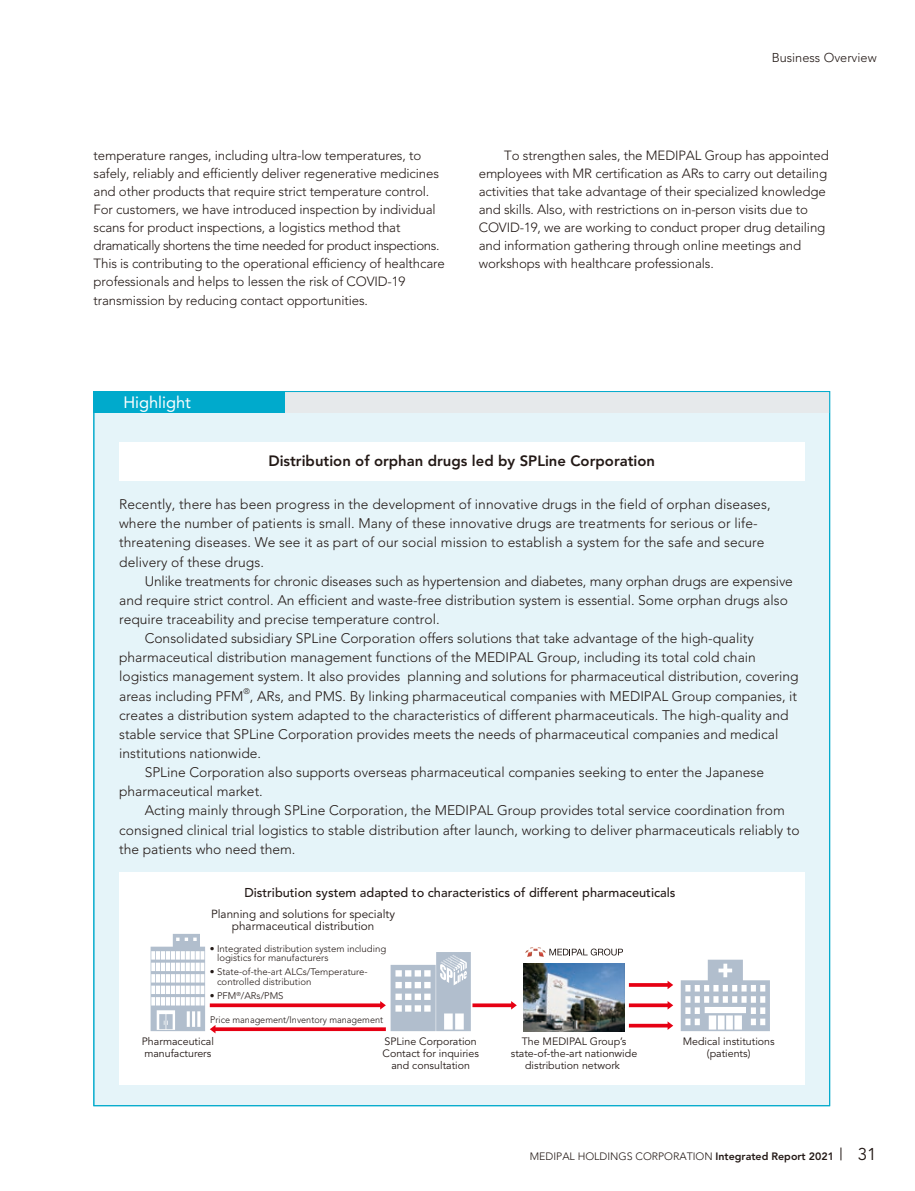
<style>
.page{position:relative;width:915px;height:1191px;background:#fff}
.page>*{position:absolute;margin:0;border:0;box-sizing:border-box;transform-origin:0 0}
.t1{font:16.95px "Avenir LT Std";color:#231916}
.t2{font:16.35px "Avenir LT Std";color:#fff}
.t3{font:800 14.85px "Avenir LT Std";color:#231916}
.t4{font:300 13.8px/19.2px "Avenir LT Std";color:#231916}
.t5{font:300 13.35px/18px "Avenir LT Std";letter-spacing:-.01em;color:#231916}
.t6{font:500 12.75px "Avenir LT Std";color:#231916}
.t7{font:300 12.75px "Avenir LT Std";color:#231916}
.t8{font:11.7px/12.8px "Avenir LT Std";color:#231916;text-align:center}
.t9{font:10.65px/11.7px "Avenir LT Std";color:#231916;text-align:center}
.t10{font:300 10.65px "Avenir LT Std";color:#231916}
.t11{font:300 9.6px/9.6px "Avenir LT Std";color:#231916}
.t12{font:300 9.6px "Avenir LT Std";color:#231916;scale:.95 1}
.t13{font:300 8.1px "Avenir LT Std";color:#231916}
.s1{font-weight:800}
</style>
<div class="page">
<div style="left:94px;top:391px;width:735px;height:715px;background:#e5f4f9"></div>
<div style="left:94px;top:391px;width:191px;height:21px;background:#0ac"></div>
<div style="left:285px;top:391px;width:544px;height:21px;background:#e6e9eb"></div>
<div style="left:119px;top:442px;width:685px;height:38px;background:#fff"></div>
<div style="left:119px;top:872px;width:685px;height:212px;background:#fff"></div>
<svg style="left:680px;top:959px;width:89px;height:72px"></svg>
<svg style="left:628px;top:1001px;width:45px;height:8px"></svg>
<svg style="left:628px;top:980px;width:45px;height:9px"></svg>
<svg style="left:628px;top:1021px;width:45px;height:9px"></svg>
<svg style="left:150px;top:934px;width:366px;height:99px"></svg>
<img style="left:523px;top:964px;width:101px;height:67px">
<img style="left:525px;top:947px;width:20px;height:10px">
<svg style="left:549px;top:948px;width:73px;height:7px"></svg>
<svg style="left:840px;top:1147px;width:1px;height:13px"></svg>
<p class="t7" style="left:771px;top:50px;width:106px">Business Overview</p>
<p class="t5" style="left:94px;top:146px;width:352px">temperature ranges, including ultra-low temperatures, to safely, reliably and efficiently deliver regenerative medicines and other products that require strict temperature control.<br>For customers, we have introduced inspection by individual scans for product inspections, a logistics method that dramatically shortens the time needed for product inspections.<br>This is contributing to the operational efficiency of healthcare professionals and helps to lessen the risk of COVID-19 transmission by reducing contact opportunities.</p>
<p class="t5" style="left:478px;top:146px;width:351px;text-indent:26px">To strengthen sales, the MEDIPAL Group has appointed employees with MR certification as ARs to carry out detailing activities that take advantage of their specialized knowledge and skills. Also, with restrictions on in-person visits due to COVID-19, we are working to conduct proper drug detailing and information gathering through online meetings and workshops with healthcare professionals.</p>
<p class="t2" style="left:123px;top:393px;width:69px">Highlight</p>
<p class="t3" style="left:268px;top:452px;width:388px">Distribution of orphan drugs led by SPLine Corporation</p>
<p class="t4" style="left:119px;top:495px;width:652px">Recently, there has been progress in the development of innovative drugs in the field of orphan diseases, where the number of patients is small. Many of these innovative drugs are treatments for serious or life&shy;threatening diseases. We see it as part of our social mission to establish a system for the safe and secure delivery of these drugs.</p>
<p class="t4" style="left:145px;top:571px;width:649px">Unlike treatments for chronic diseases such as hypertension and diabetes, many orphan drugs are expensive</p>
<p class="t4" style="left:119px;top:590px;width:670px">and require strict control. An efficient and waste-free distribution system is essential. Some orphan drugs also</p>
<p class="t4" style="left:119px;top:609px;width:322px">require traceability and precise temperature control.</p>
<p class="t4" style="left:145px;top:629px;width:610px">Consolidated subsidiary SPLine Corporation offers solutions that take advantage of the high-quality</p>
<p class="t4" style="left:119px;top:648px;width:638px">pharmaceutical distribution management functions of the MEDIPAL Group, including its total cold chain</p>
<p class="t4" style="left:119px;top:667px;width:680px">logistics management system. It also provides planning and solutions for pharmaceutical distribution, covering</p>
<p class="t4" style="left:119px;top:686px;width:126px">areas including PFM</p>
<p class="t13" style="left:243px;top:686px;width:8px">®</p>
<p class="t4" style="left:250px;top:686px;width:548px">, ARs, and PMS. By linking pharmaceutical companies with MEDIPAL Group companies, it</p>
<p class="t4" style="left:119px;top:705px;width:670px">creates a distribution system adapted to the characteristics of different pharmaceuticals. The high-quality and</p>
<p class="t4" style="left:119px;top:724px;width:660px">stable service that SPLine Corporation provides meets the needs of pharmaceutical companies and medical</p>
<p class="t4" style="left:119px;top:743px;width:143px">institutions nationwide.</p>
<p class="t4" style="left:145px;top:763px;width:620px">SPLine Corporation also supports overseas pharmaceutical companies seeking to enter the Japanese</p>
<p class="t4" style="left:119px;top:782px;width:145px">pharmaceutical market.</p>
<p class="t4" style="left:145px;top:801px;width:641px">Acting mainly through SPLine Corporation, the MEDIPAL Group provides total service coordination from</p>
<p class="t4" style="left:119px;top:820px;width:682px">consigned clinical trial logistics to stable distribution after launch, working to deliver pharmaceuticals reliably to</p>
<p class="t4" style="left:119px;top:839px;width:178px">the patients who need them.</p>
<p class="t6" style="left:244px;top:885px;width:432px">Distribution system adapted to characteristics of different pharmaceuticals</p>
<p class="t8" style="left:211px;top:907px;width:185px">Planning and solutions for specialty pharmaceutical distribution</p>
<p class="t11" style="left:217px;top:943px;width:171px;text-indent:-7px">• Integrated distribution system including logistics for manufacturers</p>
<p class="t11" style="left:217px;top:967px;width:152px;text-indent:-7px">• State-of-the-art ALCs/Temperature&shy;controlled distribution</p>
<p class="t11" style="left:210px;top:990px;width:75px">• PFM<sup>®</sup>/ARs/PMS</p>
<p class="t12" style="left:210px;top:1013px;width:183px">Price management/Inventory management</p>
<p class="t9" style="left:142px;top:1036px;width:74px;text-align:left">Pharmaceutical manufacturers</p>
<p class="t9" style="left:382px;top:1036px;width:98px">SPLine Corporation<br>Contact for inquiries and consultation</p>
<p class="t9" style="left:510px;top:1036px;width:128px">The MEDIPAL Group’s state-of-the-art nationwide distribution network</p>
<p class="t9" style="left:682px;top:1036px;width:93px">Medical institutions (patients)</p>
<p class="t10" style="left:529px;top:1150px;width:306px">MEDIPAL HOLDINGS CORPORATION <span class="s1">Integrated Report 2021</span></p>
<p class="t1" style="left:857px;top:1144px;width:20px">31</p>
</div>
